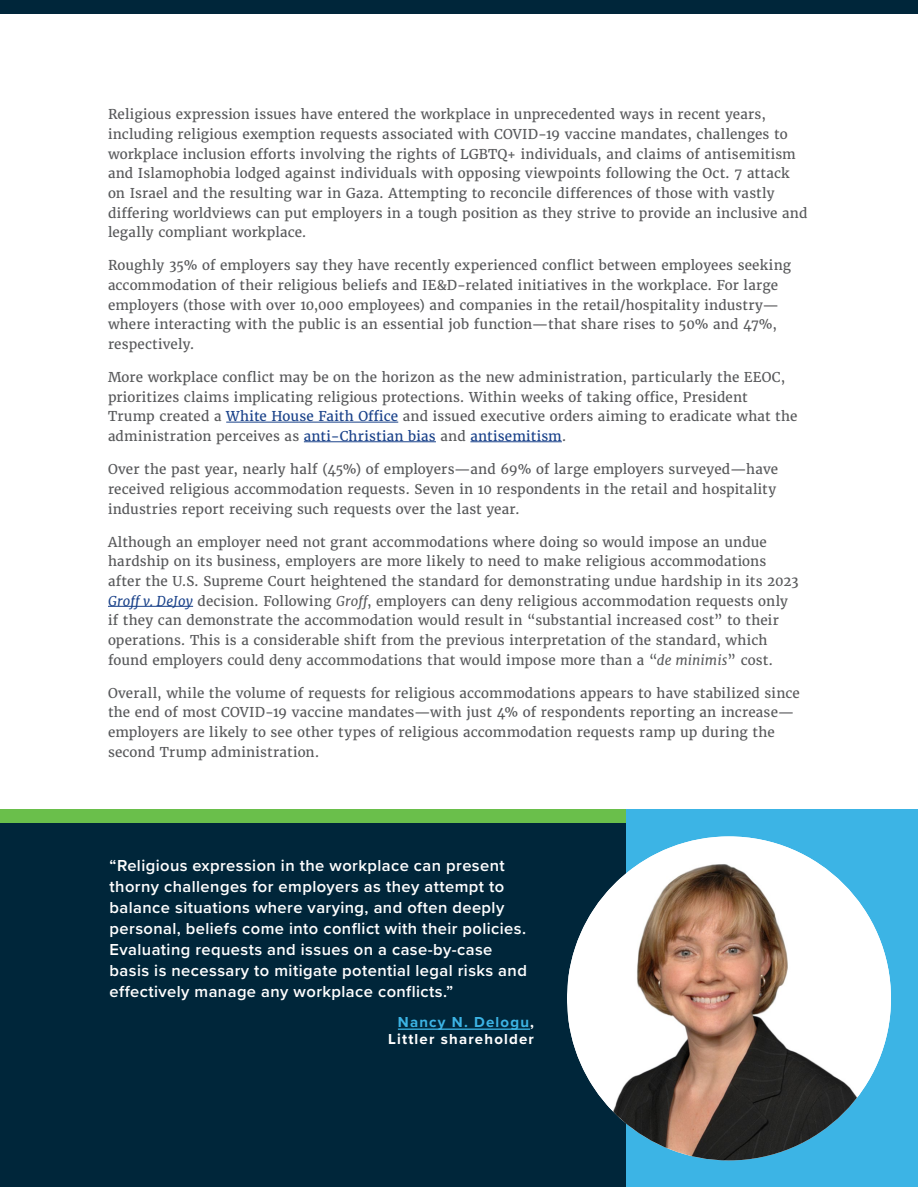
<style>
.page{position:relative;width:918px;height:1188px;background:#fff}
.page>*{position:absolute;margin:0;border:0;box-sizing:border-box;transform-origin:0 0}
.t1{font:600 16.5px/21px "Proxima Nova";letter-spacing:.025em;color:#fff}
.t2{font:700 15px/16.5px "Proxima Nova";letter-spacing:.08em;color:#fff;text-align:right}
.t3{font:13.5px/19.6px "Merriweather";letter-spacing:.01em;color:#58595b}
.s1{color:#1a428a}
.s2{font-style:italic;color:#1a428a}
.s3{font-style:italic}
.s4{color:#3cb4e5}
</style>
<div class="page">
<div style="left:0;top:0;width:702px;height:14px;background:#00263a"></div>
<div style="left:702px;top:0;width:216px;height:14px;background:#00263a"></div>
<div style="left:0;top:809px;width:918px;height:378px;background:#00263a"></div>
<div style="left:0;top:809px;width:633px;height:14px;background:#6abf4b"></div>
<hr style="left:398px;top:1029px;width:132px;height:1px;background:#3cb4e5">
<div style="left:626px;top:809px;width:292px;height:378px;background:#3cb4e5"></div>
<img style="left:568px;top:836px;width:323px;height:324px">
<hr style="left:226px;top:422px;width:172px;height:1px;background:#1a428a">
<hr style="left:304px;top:441px;width:132px;height:1px;background:#1a428a">
<hr style="left:470px;top:441px;width:92px;height:1px;background:#1a428a">
<hr style="left:108px;top:606px;width:85px;height:1px;background:#1a428a">
<p class="t3" style="left:108px;top:105px;width:701px">Religious expression issues have entered the workplace in unprecedented ways in recent years, including religious exemption requests associated with COVID-19 vaccine mandates, challenges to workplace inclusion efforts involving the rights of LGBTQ+ individuals, and claims of antisemitism and Islamophobia lodged against individuals with opposing viewpoints following the Oct. 7 attack on Israel and the resulting war in Gaza. Attempting to reconcile differences of those with vastly differing worldviews can put employers in a tough position as they strive to provide an inclusive and legally compliant workplace.</p>
<p class="t3" style="left:108px;top:256px;width:685px">Roughly 35% of employers say they have recently experienced conflict between employees seeking accommodation of their religious beliefs and IE&amp;D-related initiatives in the workplace. For large employers (those with over 10,000 employees) and companies in the retail/hospitality industry— where interacting with the public is an essential job function—that share rises to 50% and 47%, respectively.</p>
<p class="t3" style="left:108px;top:367px;width:691px">More workplace conflict may be on the horizon as the new administration, particularly the EEOC, prioritizes claims implicating religious protections. Within weeks of taking office, President Trump created a <span class="s1">White House Faith Office</span> and issued executive orders aiming to eradicate what the administration perceives as <span class="s1">anti-Christian bias</span> and <span class="s1">antisemitism</span>.</p>
<p class="t3" style="left:108px;top:460px;width:672px">Over the past year, nearly half (45%) of employers—and 69% of large employers surveyed—have received religious accommodation requests. Seven in 10 respondents in the retail and hospitality industries report receiving such requests over the last year.</p>
<p class="t3" style="left:108px;top:532px;width:692px">Although an employer need not grant accommodations where doing so would impose an undue hardship on its business, employers are more likely to need to make religious accommodations after the U.S. Supreme Court heightened the standard for demonstrating undue hardship in its 2023<br><span class="s2">Groff v. DeJoy</span> decision. Following <span class="s3">Groff</span>, employers can deny religious accommodation requests only if they can demonstrate the accommodation would result in “substantial increased cost” to their operations. This is a considerable shift from the previous interpretation of the standard, which found employers could deny accommodations that would impose more than a “<span class="s3">de minimis</span>” cost.</p>
<p class="t3" style="left:108px;top:683px;width:693px">Overall, while the volume of requests for religious accommodations appears to have stabilized since the end of most COVID-19 vaccine mandates—with just 4% of respondents reporting an increase— employers are likely to see other types of religious accommodation requests ramp up during the second Trump administration.</p>
<p class="t1" style="left:110px;top:855px;width:419px">“Religious expression in the workplace can present thorny challenges for employers as they attempt to balance situations where varying, and often deeply personal, beliefs come into conflict with their policies.<br>Evaluating requests and issues on a case-by-case basis is necessary to mitigate potential legal risks and effectively manage any workplace conflicts.”</p>
<p class="t2" style="left:388px;top:1014px;width:147px"><span class="s4">Nancy N. Delogu</span>,<br>Littler shareholder</p>
</div>
